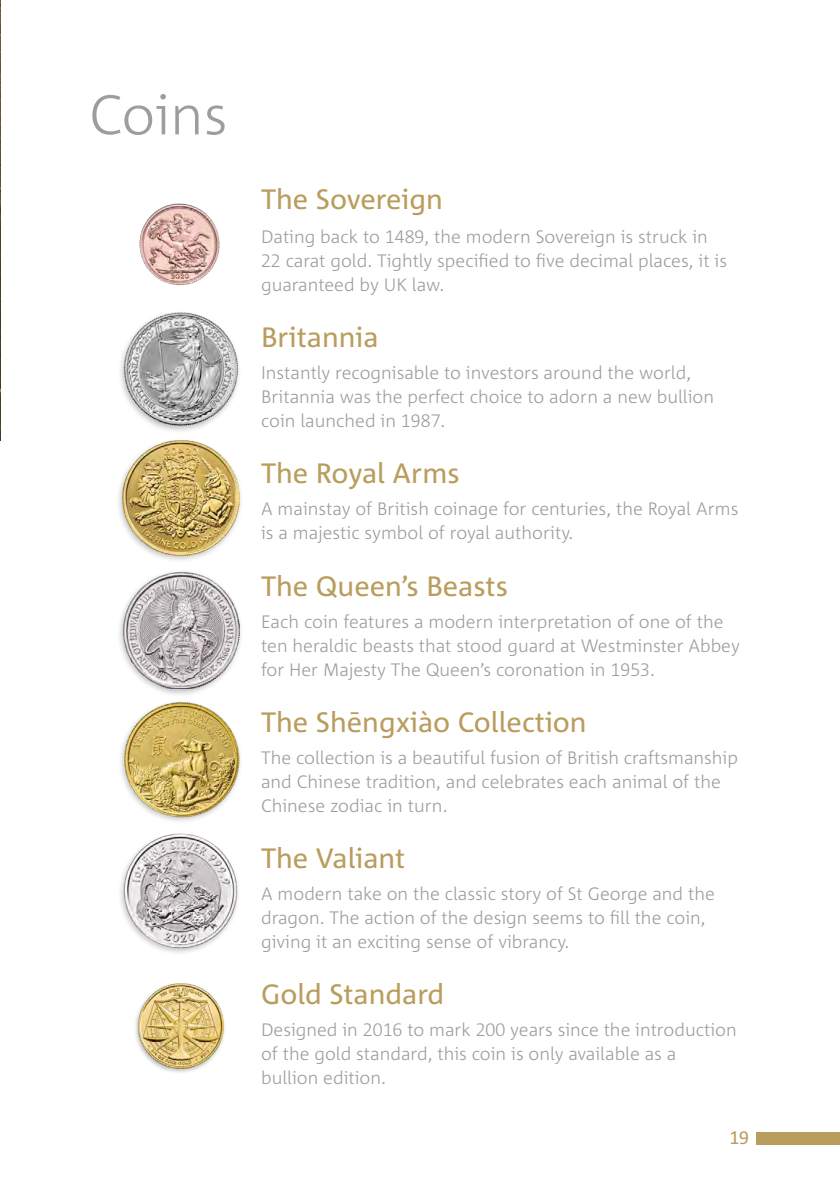
<style>
.page{position:relative;width:840px;height:1191px;background:#fff}
.page>*{position:absolute;margin:0;border:0;box-sizing:border-box;transform-origin:0 0}
.t1{font:300 56px "Corpid C3";color:#9d9d9c}
.t2{font:28px "Corpid C3";color:#b99d5d}
.t3{font:300 18px/24px "Corpid C3";color:#9d9d9c}
.t4{font:18px "Corpid C3";color:#b99d5d}
</style>
<div class="page">
<img style="left:0;top:0;width:1px;height:441px">
<div style="left:117px;top:310px;width:125px;height:124px;background:#000;opacity:.26"></div>
<img style="left:122px;top:310px;width:117px;height:118px">
<div style="left:115px;top:437px;width:129px;height:126px;background:#000;opacity:.26"></div>
<img style="left:122px;top:441px;width:117px;height:114px">
<div style="left:116px;top:568px;width:128px;height:129px;background:#000;opacity:.26"></div>
<img style="left:122px;top:571px;width:117px;height:117px">
<div style="left:117px;top:699px;width:126px;height:126px;background:#000;opacity:.26"></div>
<img style="left:122px;top:702px;width:117px;height:116px">
<div style="left:117px;top:831px;width:124px;height:125px;background:#000;opacity:.26"></div>
<img style="left:122px;top:831px;width:117px;height:118px">
<div style="left:133px;top:982px;width:93px;height:92px;background:#000;opacity:.26"></div>
<img style="left:138px;top:984px;width:85px;height:85px">
<div style="left:756px;top:1131px;width:83px;height:13px;background:#b99d5d"></div>
<img style="left:139px;top:203px;width:81px;height:82px">
<h1 class="t1" style="left:89px;top:80px;width:140px">Coins</h1>
<h2 class="t2" style="left:261px;top:181px;width:183px">The Sovereign</h2>
<p class="t3" style="left:261px;top:224px;width:467px">Dating back to 1489, the modern Sovereign is struck in<br>22 carat gold. Tightly specified to five decimal places, it is guaranteed by UK law.</p>
<h2 class="t2" style="left:261px;top:320px;width:119px">Britannia</h2>
<p class="t3" style="left:261px;top:360px;width:454px">Instantly recognisable to investors around the world,<br>Britannia was the perfect choice to adorn a new bullion coin launched in 1987.</p>
<h2 class="t2" style="left:261px;top:456px;width:200px">The Royal Arms</h2>
<p class="t3" style="left:261px;top:496px;width:478px">A mainstay of British coinage for centuries, the Royal Arms is a majestic symbol of royal authority.</p>
<h2 class="t2" style="left:261px;top:568px;width:248px">The Queen’s Beasts</h2>
<p class="t3" style="left:261px;top:608px;width:480px">Each coin features a modern interpretation of one of the ten heraldic beasts that stood guard at Westminster Abbey for Her Majesty The Queen’s coronation in 1953.</p>
<h2 class="t2" style="left:261px;top:704px;width:327px">The Shēngxiào Collection</h2>
<p class="t3" style="left:261px;top:744px;width:478px">The collection is a beautiful fusion of British craftsmanship and Chinese tradition, and celebrates each animal of the<br>Chinese zodiac in turn.</p>
<h2 class="t2" style="left:261px;top:840px;width:145px">The Valiant</h2>
<p class="t3" style="left:261px;top:880px;width:455px">A modern take on the classic story of St George and the dragon. The action of the design seems to fill the coin, giving it an exciting sense of vibrancy.</p>
<h2 class="t2" style="left:261px;top:976px;width:184px">Gold Standard</h2>
<p class="t3" style="left:261px;top:1016px;width:477px">Designed in 2016 to mark 200 years since the introduction of the gold standard, this coin is only available as a bullion edition.</p>
<p class="t4" style="left:729px;top:1126px;width:21px">19</p>
</div>
